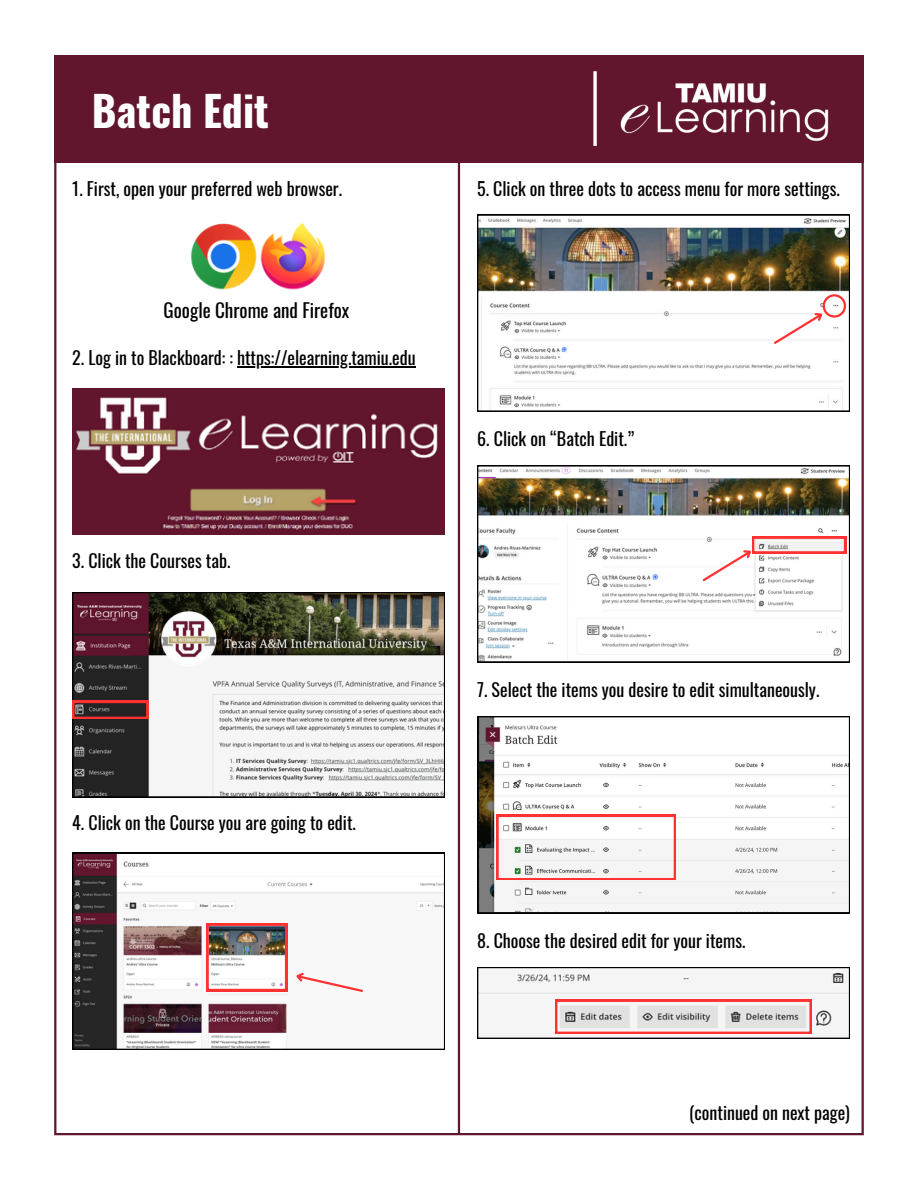
<style>
.page{position:relative;width:918px;height:1188px;background:#fff}
.page>*{position:absolute;margin:0;border:0;box-sizing:border-box;transform-origin:0 0}
.t1{font:700 42px "Oswald";color:#fff}
.t2{font:19.05px "Oswald";color:#000}
.t3{font:18px "Oswald";color:#000}
</style>
<div class="page">
<div style="left:54px;top:55px;width:810px;height:108px;background:#61162d"></div>
<hr style="left:54px;top:155px;width:2px;height:978px;background:#61162d">
<hr style="left:458px;top:155px;width:2px;height:978px;background:#61162d">
<hr style="left:862px;top:155px;width:2px;height:978px;background:#61162d">
<hr style="left:54px;top:1133px;width:810px;height:2px;background:#61162d">
<img style="left:190px;top:223px;width:136px;height:67px">
<img style="left:72px;top:388px;width:373px;height:147px">
<svg style="left:72px;top:592px;width:373px;height:205px"></svg>
<img style="left:620px;top:83px;width:209px;height:59px">
<svg style="left:593px;top:71px;width:4px;height:75px"></svg>
<svg style="left:72px;top:701px;width:76px;height:18px"></svg>
<img style="left:477px;top:215px;width:373px;height:196px">
<svg style="left:771px;top:294px;width:75px;height:52px"></svg>
<svg style="left:477px;top:465px;width:373px;height:197px"></svg>
<svg style="left:700px;top:537px;width:146px;height:47px"></svg>
<svg style="left:477px;top:716px;width:373px;height:197px"></svg>
<svg style="left:496px;top:815px;width:180px;height:65px"></svg>
<svg style="left:72px;top:853px;width:373px;height:197px"></svg>
<img style="left:207px;top:924px;width:158px;height:70px">
<hr style="left:237px;top:366px;width:179px;height:1px;background:#000">
<svg style="left:477px;top:967px;width:373px;height:72px"></svg>
<p class="t1" style="left:92px;top:78px;width:179px">Batch Edit</p>
<p class="t3" style="left:72px;top:174px;width:271px">1. First, open your preferred web browser.</p>
<p class="t2" style="left:164px;top:295px;width:187px">Google Chrome and Firefox</p>
<p class="t3" style="left:72px;top:343px;width:345px">2. Log in to Blackboard: : https://elearning.tamiu.edu</p>
<p class="t3" style="left:72px;top:547px;width:160px">3. Click the Courses tab.</p>
<p class="t3" style="left:72px;top:809px;width:285px">4. Click on the Course you are going to edit.</p>
<p class="t3" style="left:477px;top:174px;width:364px">5. Click on three dots to access menu for more settings.</p>
<p class="t3" style="left:477px;top:425px;width:159px">6. Click on “Batch Edit.”</p>
<p class="t3" style="left:477px;top:676px;width:344px">7. Select the items you desire to edit simultaneously.</p>
<p class="t3" style="left:477px;top:927px;width:270px">8. Choose the desired edit for your items.</p>
<p class="t3" style="left:689px;top:1099px;width:162px">(continued on next page)</p>
</div>
